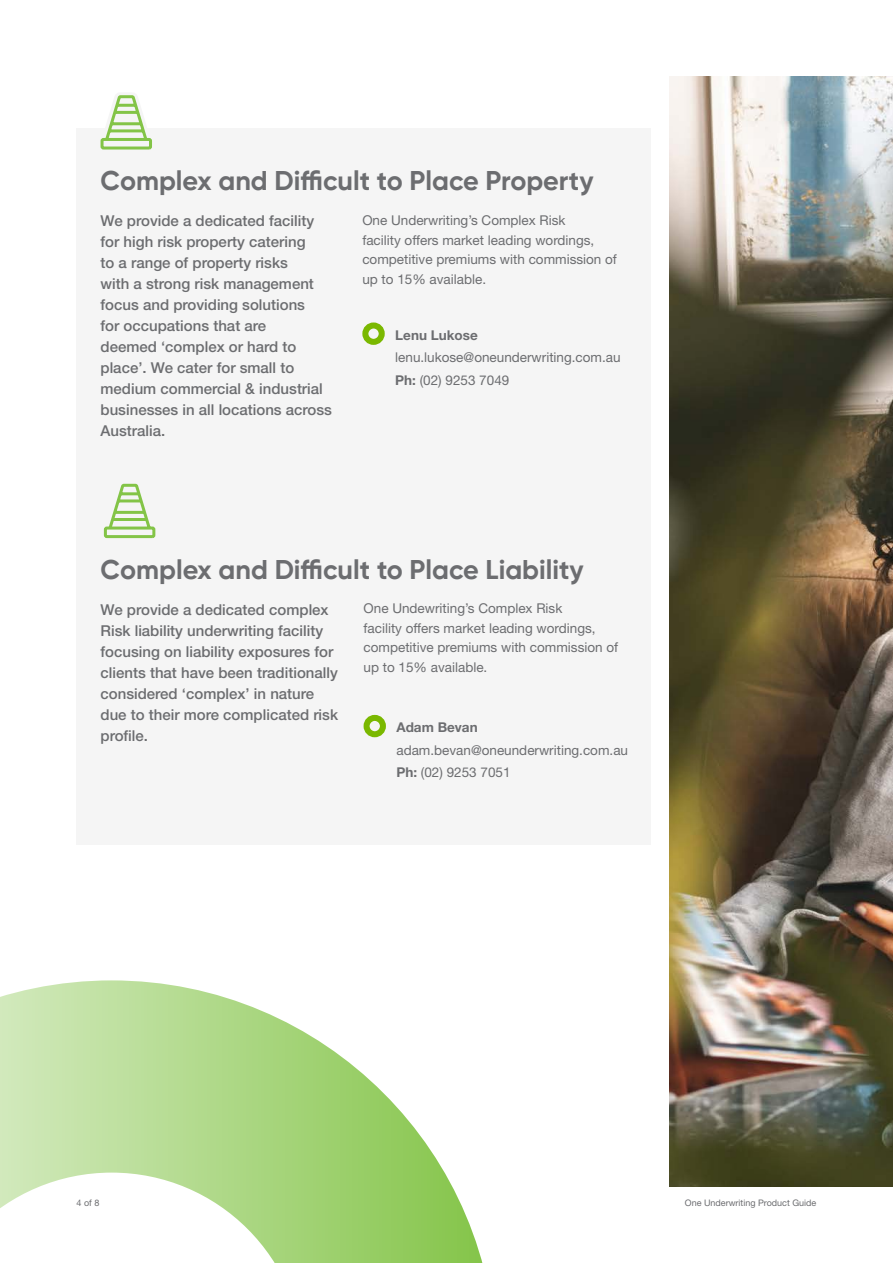
<style>
.page{position:relative;width:893px;height:1263px;background:#fff}
.page>*{position:absolute;margin:0;border:0;box-sizing:border-box;transform-origin:0 0}
.heading_1{font:700 27px "Gilroy";color:#6c6d70}
.WHAT_WE_STAND_FOR_te{font:500 15px/21px "Helvetica Neue LT Std";color:#6c6d70}
.body_copy{font:13.5px/19.5px "Helvetica Neue LT Std";color:#6c6d70}
.t1{font:9px "Helvetica Neue LT Std";color:#6c6d70}
.s1{font-weight:700}
</style>
<div class="page">
<div style="left:77px;top:128px;width:574px;height:716px;background:#f5f5f5"></div>
<div style="left:362px;top:322px;width:23px;height:23px;border:6px solid #7ab800;border-radius:50%"></div>
<div style="left:364px;top:715px;width:22px;height:22px;border:6px solid #7ab800;border-radius:50%"></div>
<svg style="left:100px;top:95px;width:52px;height:55px"></svg>
<img style="left:669px;top:77px;width:224px;height:1109px">
<svg style="left:0;top:980px;width:483px;height:283px"></svg>
<svg style="left:103px;top:483px;width:53px;height:56px"></svg>
<p class="heading_1" style="left:101px;top:164px;width:495px">Complex and Difficult to Place Property</p>
<p class="WHAT_WE_STAND_FOR_te" style="left:101px;top:210px;width:233px">We provide a dedicated facility for high risk property catering<br>to a range of property risks<br>with a strong risk management focus and providing solutions<br>for occupations that are<br>deemed ‘complex or hard to place’. We cater for small to medium commercial &amp; industrial businesses in all locations across<br>Australia.</p>
<p class="body_copy" style="left:362px;top:210px;width:256px">One Underwriting’s Complex Risk<br>facility offers market leading wordings, competitive premiums with commission of up to 15% available.</p>
<p class="body_copy" style="left:395px;top:324px;width:227px;line-height:22.5px"><span class="s1">Lenu Lukose </span>lenu.lukose@oneunderwriting.com.au<br><span class="s1">Ph:</span> (02) 9253 7049</p>
<p class="heading_1" style="left:101px;top:552px;width:485px">Complex and Difficult to Place Liability</p>
<p class="WHAT_WE_STAND_FOR_te" style="left:101px;top:599px;width:239px">We provide a dedicated complex<br>Risk liability underwriting facility focusing on liability exposures for clients that have been traditionally considered ‘complex’ in nature due to their more complicated risk profile.</p>
<p class="body_copy" style="left:364px;top:598px;width:256px">One Undewriting’s Complex Risk<br>facility offers market leading wordings, competitive premiums with commission of up to 15% available.</p>
<p class="body_copy" style="left:396px;top:716px;width:233px;line-height:22.5px"><span class="s1">Adam Bevan </span>adam.bevan@oneunderwriting.com.au<br><span class="s1">Ph:</span> (02) 9253 7051</p>
<p class="t1" style="left:77px;top:1197px;width:24px">4 of 8</p>
<p class="t1" style="left:685px;top:1197px;width:133px">One Underwriting Product Guide</p>
</div>
